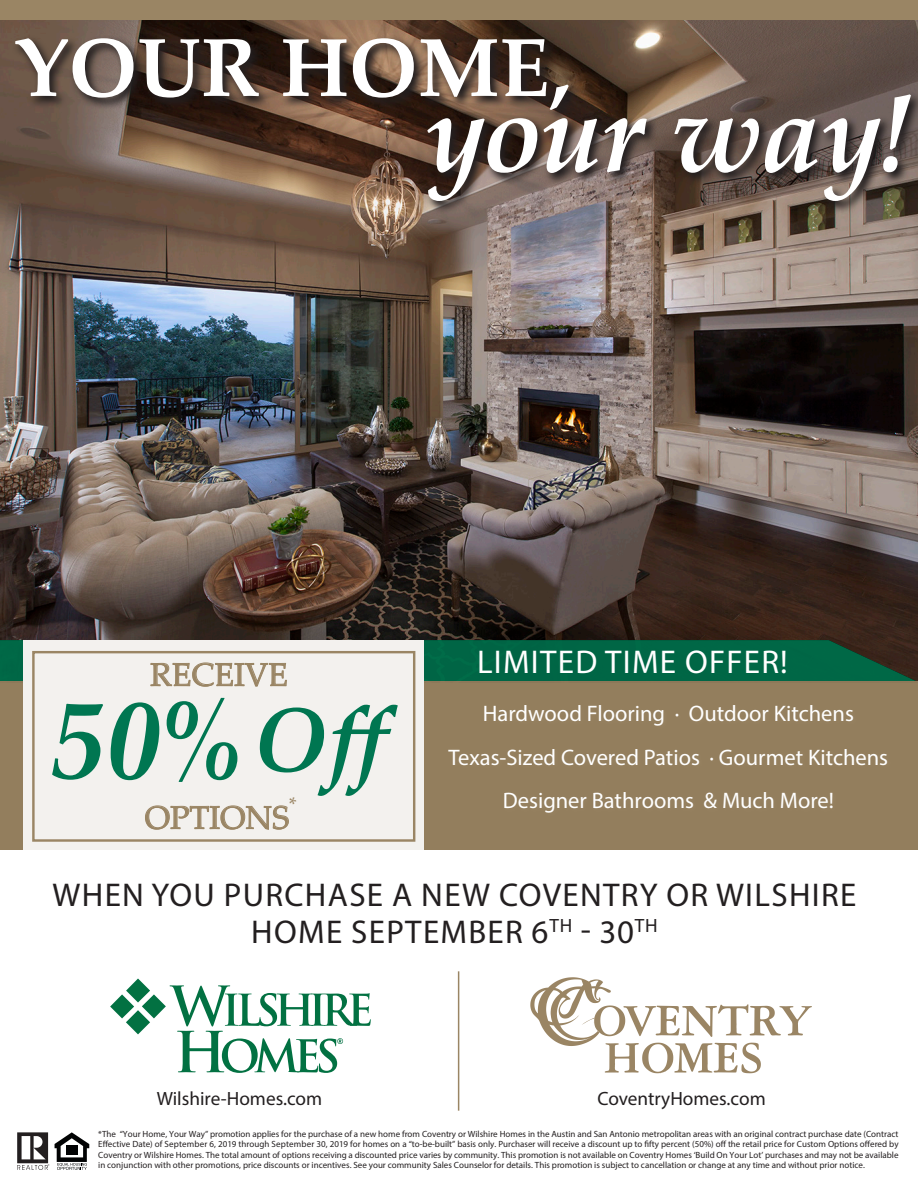
<style>
.page{position:relative;width:918px;height:1188px;background:#fff}
.page>*{position:absolute;margin:0;border:0;box-sizing:border-box;transform-origin:0 0}
.t1{font:italic 700 109.5px "Palatino Linotype";letter-spacing:-.02em;color:#fff}
.t2{font:italic 700 109.5px "Palatino Linotype";color:#007651}
.t3{font:italic 700 90px "Palatino Linotype";color:#007651}
.t4{font:700 82.2px "Palatino Linotype";color:#fff}
.t5{font:33px/37.7px "Myriad Pro";letter-spacing:.04em;color:#231f20;text-align:center}
.t6{font:33px "Myriad Pro";letter-spacing:.04em;color:#fff}
.t7{font:32.25px "Palatino Linotype";color:#9a8564}
.t8{font:22.5px "Myriad Pro";color:#fff}
.t9{font:19.5px "Palatino Linotype";color:#9a8564}
.t10{font:19.2px "Myriad Pro";color:#231f20}
.t11{font:9px/10.5px "Myriad Pro";color:#231f20;text-align:justify}
</style>
<div class="page">
<svg style="left:55px;top:1132px;width:34px;height:38px"></svg>
<svg style="left:17px;top:1132px;width:32px;height:38px"></svg>
<img style="left:0;top:19px;width:918px;height:662px">
<div style="left:0;top:681px;width:918px;height:169px;background:#937e5d"></div>
<div style="left:0;top:0;width:918px;height:19px;background:#9a8564"></div>
<svg style="left:12px;top:35px;width:569px;height:87px;background:#4a382d"></svg>
<div style="left:23px;top:640px;width:400px;height:211px;background:#f3f1ee"></div>
<div style="left:32px;top:651px;width:383px;height:191px;border:2px solid #9a8564"></div>
<svg style="left:0;top:640px;width:916px;height:47px"></svg>
<svg style="left:530px;top:977px;width:282px;height:96px"></svg>
<hr style="left:458px;top:971px;width:1px;height:140px;background:#9a8564">
<svg style="left:425px;top:92px;width:493px;height:122px;background:#5c4c44"></svg>
<svg style="left:145px;top:805px;width:144px;height:25px"></svg>
<svg style="left:110px;top:979px;width:261px;height:94px"></svg>
<p class="t4" style="left:14px;top:10px;width:558px">YOUR HOME,</p>
<p class="t1" style="left:426px;top:55px;width:488px">your way!</p>
<p class="t7" style="left:150px;top:652px;width:139px">RECEIVE</p>
<p class="t2" style="left:51px;top:663px;width:191px">50%</p>
<p class="t3" style="left:253px;top:676px;width:157px">Off</p>
<p class="t9" style="left:289px;top:790px;width:9px">*</p>
<p class="t7" style="left:145px;top:795px;width:146px">OPTIONS</p>
<p class="t6" style="left:477px;top:642px;width:312px">LIMITED TIME OFFER!</p>
<p class="t8" style="left:483px;top:700px;width:372px">Hardwood Flooring · Outdoor Kitchens</p>
<p class="t8" style="left:449px;top:744px;width:441px">Texas-Sized Covered Patios · Gourmet Kitchens</p>
<p class="t8" style="left:503px;top:787px;width:333px">Designer Bathrooms &amp; Much More!</p>
<p class="t5" style="left:53px;top:875px;width:805px">WHEN YOU PURCHASE A NEW COVENTRY OR WILSHIRE<br>HOME SEPTEMBER 6<sup>TH</sup> - 30<sup>TH</sup></p>
<p class="t10" style="left:157px;top:1087px;width:167px">Wilshire-Homes.com</p>
<p class="t10" style="left:597px;top:1087px;width:170px">CoventryHomes.com</p>
<p class="t11" style="left:98px;top:1128px;width:802px">*The “Your Home, Your Way” promotion applies for the purchase of a new home from Coventry or Wilshire Homes in the Austin and San Antonio metropolitan areas with an original contract purchase date (Contract Effective Date) of September 6, 2019 through September 30, 2019 for homes on a “to-be-built” basis only. Purchaser will receive a discount up to fifty percent (50%) off the retail price for Custom Options offered by Coventry or Wilshire Homes. The total amount of options receiving a discounted price varies by community. This promotion is not available on Coventry Homes ‘Build On Your Lot’ purchases and may not be available in conjunction with other promotions, price discounts or incentives. See your community Sales Counselor for details. This promotion is subject to cancellation or change at any time and without prior notice.</p>
</div>
